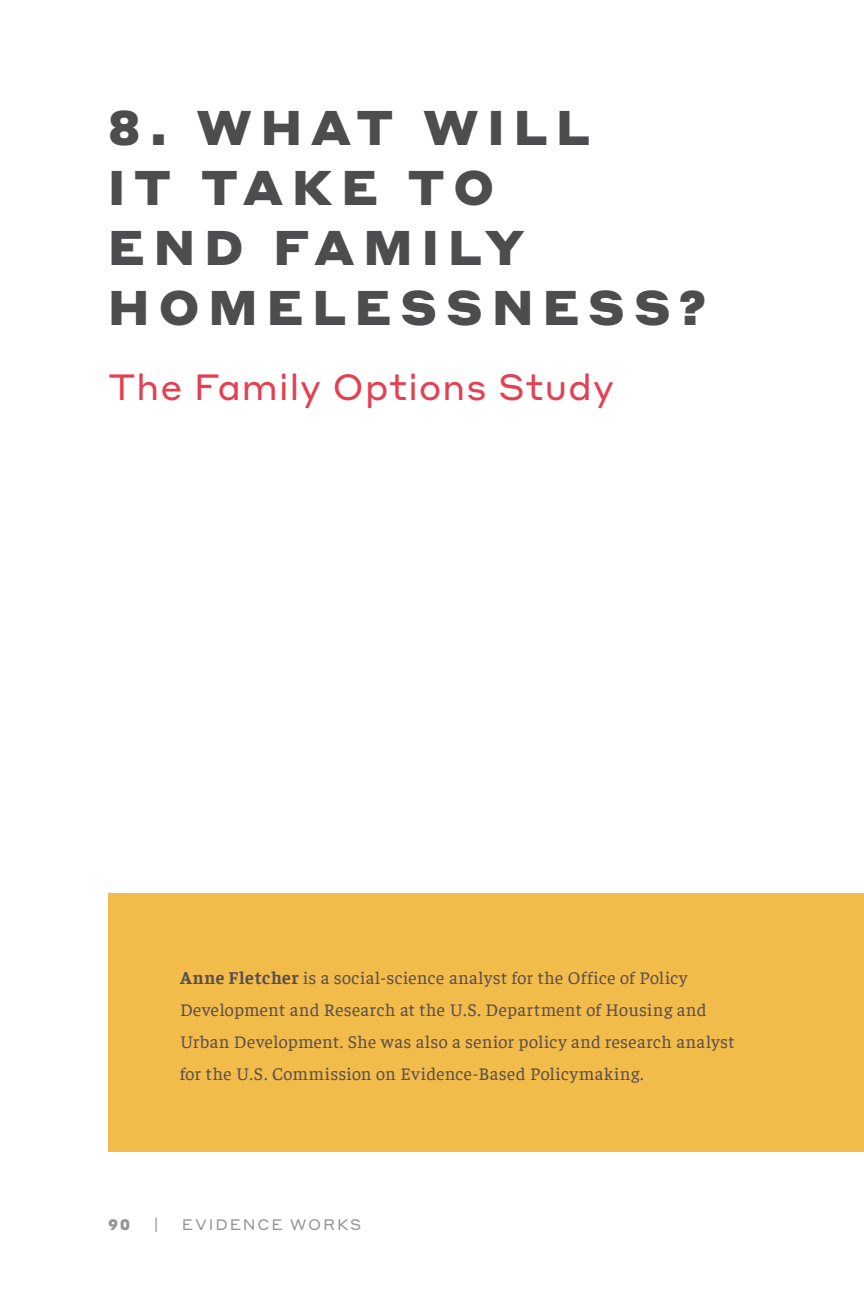
<style>
.page{position:relative;width:864px;height:1296px;background:#fff}
.page>*{position:absolute;margin:0;border:0;box-sizing:border-box;transform-origin:0 0}
.t1{font:900 48px/60px "Styrene A";letter-spacing:.185em;color:#4d4d4f}
.t2{font:36px "Styrene A";letter-spacing:.015em;color:#e43f52}
.t3{font:18px/32px "Faustina";letter-spacing:.025em;color:#5c4d4e}
.t4{font:15px "Styrene A";letter-spacing:.125em;color:#939598}
.t5{font:900 15px "Styrene A";color:#939598}
.s1{font-weight:700}
</style>
<div class="page">
<div style="left:108px;top:893px;width:756px;height:259px;background:#f1bc49"></div>
<h1 class="t1" style="left:108px;top:93px;width:599px">8. WHAT WILL<br>IT TAKE TO<br>END FAMILY<br>HOMELESSNESS?</h1>
<h2 class="t2" style="left:108px;top:356px;width:507px">The Family Options Study</h2>
<p class="t3" style="left:180px;top:961px;width:556px"><span class="s1">Anne Fletcher</span> is a social-science analyst for the Office of Policy Development and Research at the U.S. Department of Housing and Urban Development. She was also a senior policy and research analyst for the U.S. Commission on Evidence-Based Policymaking.</p>
<p class="t5" style="left:108px;top:1211px;width:24px">90</p>
<p class="t4" style="left:154px;top:1212px;width:6px">|</p>
<p class="t4" style="left:182px;top:1212px;width:181px">EVIDENCE WORKS</p>
</div>
